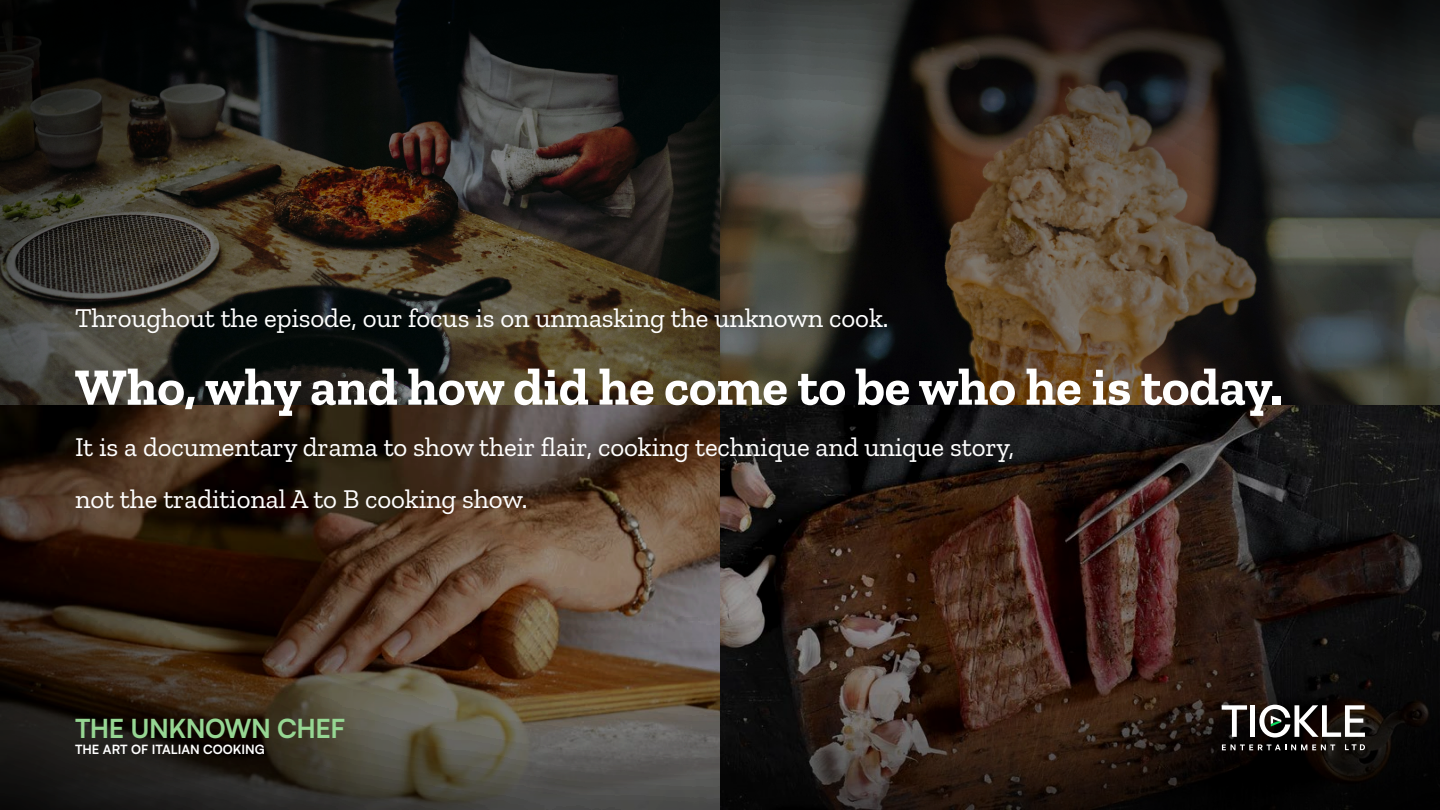
<style>
.page{position:relative;width:1440px;height:810px;background:#fff}
.page>*{position:absolute;margin:0;border:0;box-sizing:border-box;transform-origin:0 0}
.t1{font:700 52.5px "Zilla Slab";color:#fff}
.t2{font:27px/51.8px "Zilla Slab";letter-spacing:-.005em;color:#fff}
.t3{font:700 26.25px "Satoshi";letter-spacing:-.02em;color:#96d693}
.t4{font:700 12.75px "Satoshi";color:#fff}
</style>
<div class="page">
<img style="left:0;top:0;width:1440px;height:810px">
<svg style="left:1222px;top:705px;width:25px;height:32px"></svg>
<div style="left:1250px;top:705px;width:5px;height:32px;background:#fff"></div>
<svg style="left:1345px;top:744px;width:20px;height:6px"></svg>
<svg style="left:1222px;top:744px;width:113px;height:6px"></svg>
<svg style="left:1259px;top:705px;width:106px;height:33px"></svg>
<p class="t2" style="left:75px;top:292px;width:815px">Throughout the episode, our focus is on unmasking the unknown cook.</p>
<h1 class="t1" style="left:75px;top:357px;width:1209px">Who, why and how did he come to be who he is today.</h1>
<p class="t2" style="left:75px;top:422px;width:941px">It is a documentary drama to show their flair, cooking technique and unique story, not the traditional A to B cooking show.</p>
<p class="t3" style="left:75px;top:709px;width:272px">THE UNKNOWN CHEF</p>
<p class="t4" style="left:75px;top:740px;width:191px">THE ART OF ITALIAN COOKING</p>
</div>
